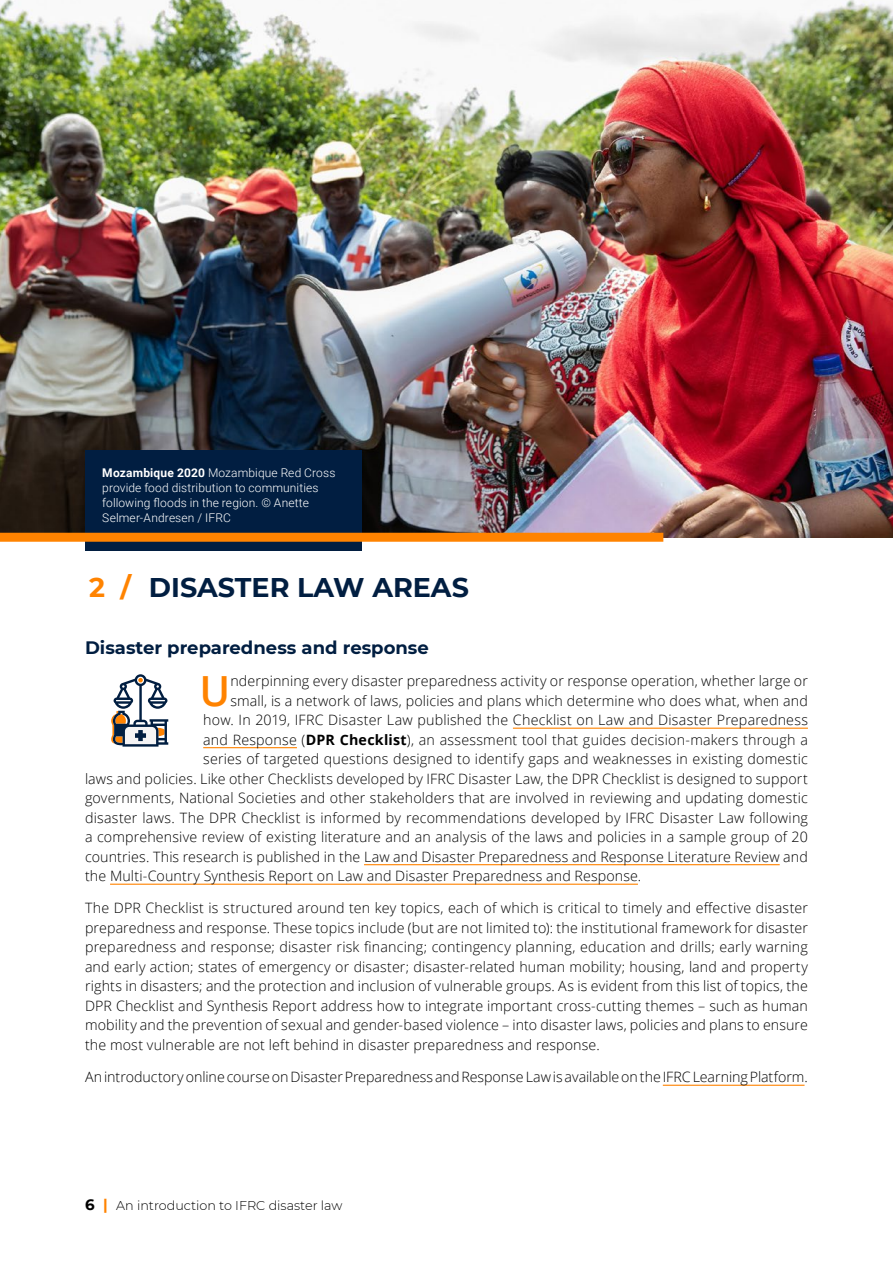
<style>
.page{position:relative;width:893px;height:1263px;background:#fff}
.page>*{position:absolute;margin:0;border:0;box-sizing:border-box;transform-origin:0 0}
.t1{font:600 41.55px "Open Sans";color:#ff8300}
.t2{font:700 27px "Montserrat";color:#011e41}
.t3{font:700 18px "Montserrat";color:#011e41}
.t4{font:300 14.25px/19.5px "Open Sans";letter-spacing:.01em;color:#000;text-align:justify}
.t5{font:300 12.75px "Montserrat";color:#000}
.t6{font:300 12px/15px "Roboto";letter-spacing:.01em;color:#fff}
.s1{font-weight:700}
.s2{color:#ff8300}
.s3{font-weight:700;font-size:15px}
.s4{font-weight:700;font-size:15px;color:#ff8300}
</style>
<div class="page">
<hr style="left:513px;top:728px;width:295px;height:1px;background:#ff8300">
<hr style="left:203px;top:747px;width:94px;height:1px;background:#ff8300">
<hr style="left:364px;top:864px;width:416px;height:1px;background:#ff8300">
<hr style="left:110px;top:884px;width:528px;height:1px;background:#ff8300">
<hr style="left:663px;top:1085px;width:141px;height:1px;background:#ff8300">
<svg style="left:111px;top:674px;width:57px;height:73px"></svg>
<img style="left:0;top:0;width:893px;height:537px">
<div style="left:85px;top:451px;width:276px;height:100px;background:#011e41"></div>
<div style="left:0;top:533px;width:663px;height:9px;background:#ff8300"></div>
<p class="t6" style="left:102px;top:465px;width:235px"><span class="s1">Mozambique 2020</span> Mozambique Red Cross provide food distribution to communities following floods in the region. © Anette Selmer-Andresen / IFRC</p>
<h2 class="t2" style="left:89px;top:568px;width:381px"><span class="s2">2 /</span> DISASTER LAW AREAS</h2>
<p class="t3" style="left:85px;top:634px;width:345px">Disaster preparedness and response</p>
<h1 class="t1" style="left:200px;top:662px;width:32px">U</h1>
<p class="t4" style="left:230px;top:671px;width:579px">nderpinning every disaster preparedness activity or response operation, whether large or</p>
<p class="t4" style="left:230px;top:690px;width:579px">small, is a network of laws, policies and plans which determine who does what, when and</p>
<p class="t4" style="left:203px;top:710px;width:606px">how. In 2019, IFRC Disaster Law published the Checklist on Law and Disaster Preparedness</p>
<p class="t4" style="left:203px;top:729px;width:606px">and Response (<span class="s1">DPR Checklist</span>), an assessment tool that guides decision-makers through a</p>
<p class="t4" style="left:203px;top:749px;width:606px">series of targeted questions designed to identify gaps and weaknesses in existing domestic</p>
<p class="t4" style="left:85px;top:768px;width:724px">laws and policies. Like other Checklists developed by IFRC Disaster Law, the DPR Checklist is designed to support</p>
<p class="t4" style="left:85px;top:788px;width:724px">governments, National Societies and other stakeholders that are involved in reviewing and updating domestic</p>
<p class="t4" style="left:85px;top:807px;width:724px">disaster laws. The DPR Checklist is informed by recommendations developed by IFRC Disaster Law following</p>
<p class="t4" style="left:85px;top:827px;width:724px">a comprehensive review of existing literature and an analysis of the laws and policies in a sample group of 20</p>
<p class="t4" style="left:85px;top:846px;width:724px">countries. This research is published in the Law and Disaster Preparedness and Response Literature Review and</p>
<p class="t4" style="left:85px;top:866px;width:558px">the Multi-Country Synthesis Report on Law and Disaster Preparedness and Response.</p>
<p class="t4" style="left:85px;top:898px;width:724px">The DPR Checklist is structured around ten key topics, each of which is critical to timely and effective disaster preparedness and response. These topics include (but are not limited to): the institutional framework for disaster preparedness and response; disaster risk financing; contingency planning, education and drills; early warning and early action; states of emergency or disaster; disaster-related human mobility; housing, land and property rights in disasters; and the protection and inclusion of vulnerable groups. As is evident from this list of topics, the DPR Checklist and Synthesis Report address how to integrate important cross-cutting themes – such as human mobility and the prevention of sexual and gender-based violence – into disaster laws, policies and plans to ensure the most vulnerable are not left behind in disaster preparedness and response.</p>
<p class="t4" style="left:85px;top:1067px;width:724px">An introductory online course on Disaster Preparedness and Response Law is available on the IFRC Learning Platform.</p>
<p class="t5" style="left:85px;top:1197px;width:259px"><span class="s3">6</span> <span class="s4">|</span> An introduction to IFRC disaster law</p>
</div>
